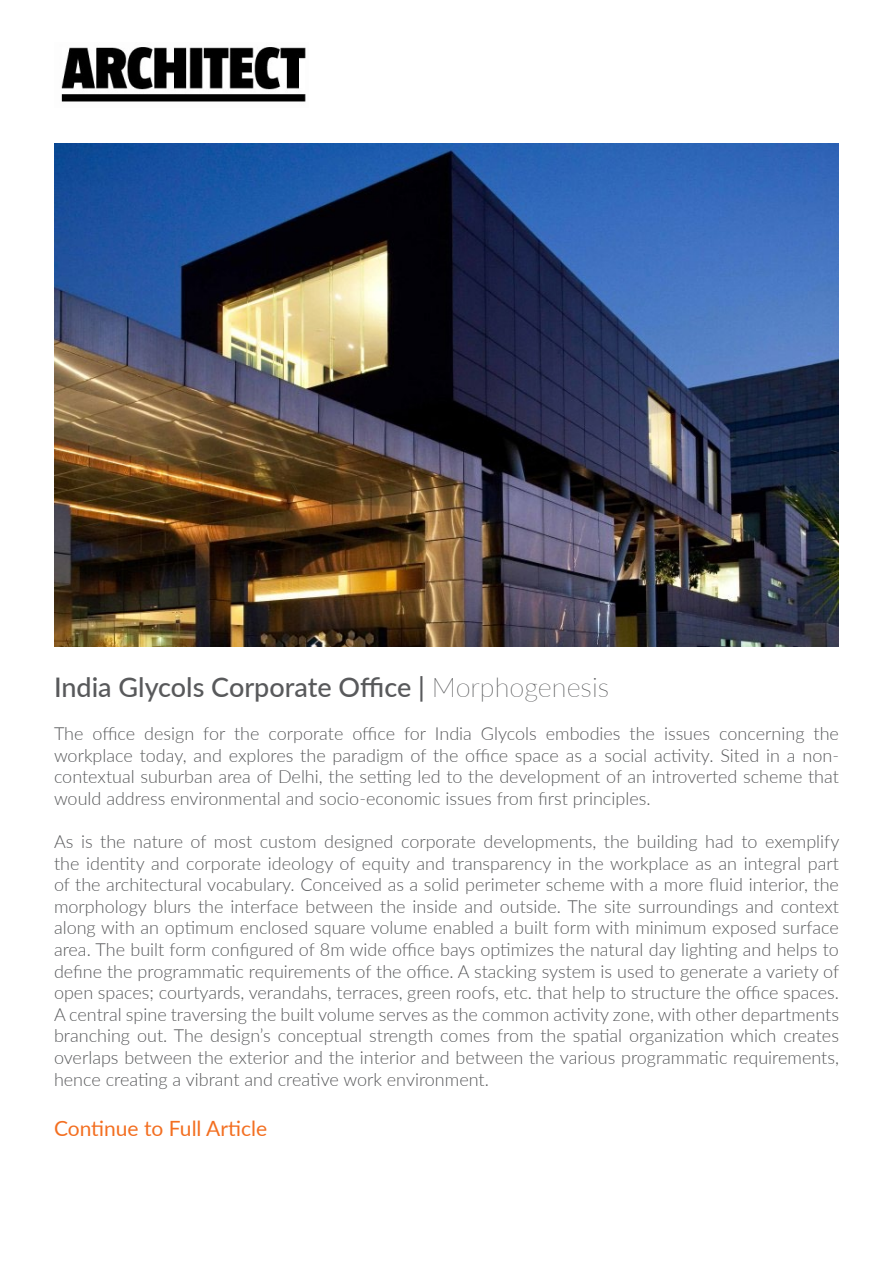
<style>
.page{position:relative;width:893px;height:1263px;background:#fff}
.page>*{position:absolute;margin:0;border:0;box-sizing:border-box;transform-origin:0 0}
.t1{font:500 27px "Lato";color:#58595b}
.t2{font:21px "Lato";color:#f36f21}
.t3{font:300 18px/21.6px "Lato";color:#58595b;text-align:justify}
.s1{font-weight:100}
</style>
<div class="page">
<img style="left:54px;top:143px;width:785px;height:504px">
<img style="left:61px;top:47px;width:245px;height:55px">
<h1 class="t1" style="left:54px;top:667px;width:557px">India Glycols Corporate Office | <span class="s1">Morphogenesis</span></h1>
<p class="t3" style="left:54px;top:722px;width:786px">The office design for the corporate office for India Glycols embodies the issues concerning the workplace today, and explores the paradigm of the office space as a social activity. Sited in a non&shy;contextual suburban area of Delhi, the setting led to the development of an introverted scheme that would address environmental and socio-economic issues from first principles.</p>
<p class="t3" style="left:54px;top:830px;width:787px">As is the nature of most custom designed corporate developments, the building had to exemplify the identity and corporate ideology of equity and transparency in the workplace as an integral part of the architectural vocabulary. Conceived as a solid perimeter scheme with a more fluid interior, the morphology blurs the interface between the inside and outside. The site surroundings and context along with an optimum enclosed square volume enabled a built form with minimum exposed surface area. The built form configured of 8m wide office bays optimizes the natural day lighting and helps to define the programmatic requirements of the office. A stacking system is used to generate a variety of open spaces; courtyards, verandahs, terraces, green roofs, etc. that help to structure the office spaces.<br>A central spine traversing the built volume serves as the common activity zone, with other departments branching out. The design’s conceptual strength comes from the spatial organization which creates overlaps between the exterior and the interior and between the various programmatic requirements, hence creating a vibrant and creative work environment.</p>
<p class="t2" style="left:54px;top:1113px;width:215px">Continue to Full Article</p>
</div>
